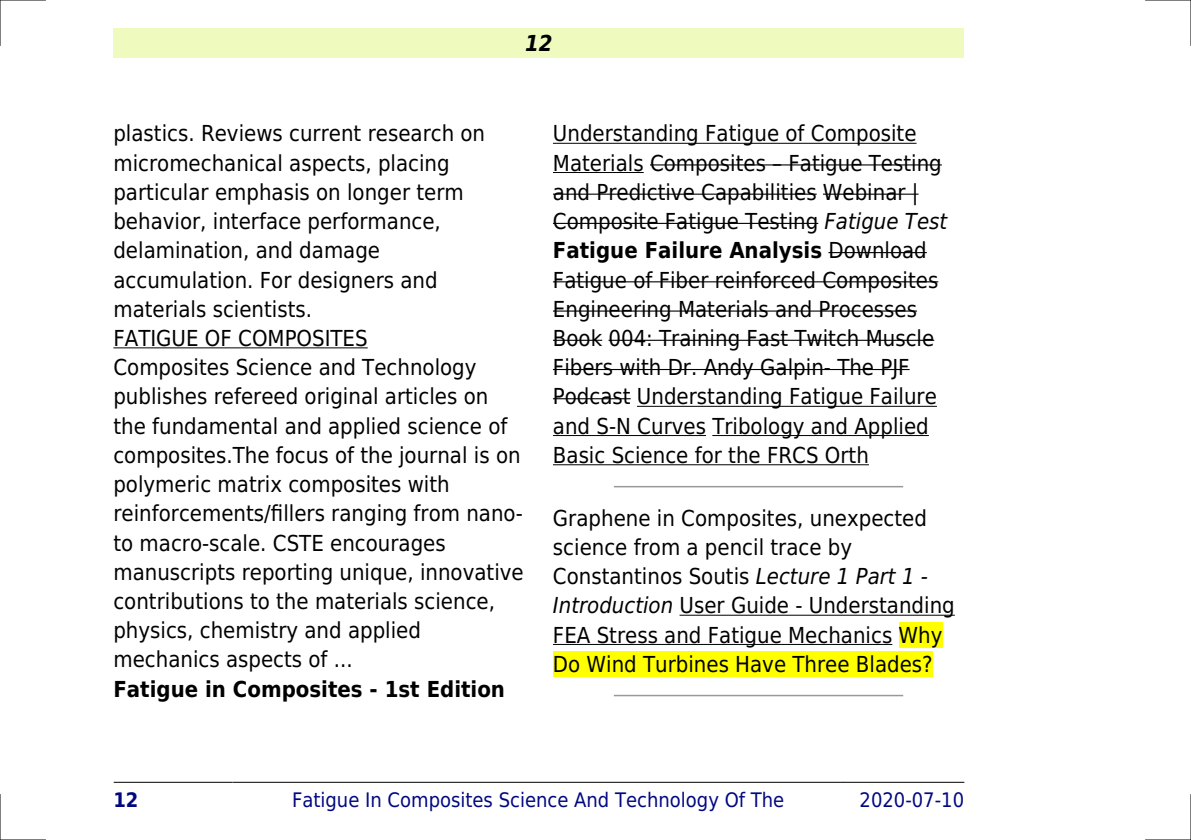
<style>
.page{position:relative;width:1191px;height:840px;background:#fff}
.page>*{position:absolute;margin:0;border:0;box-sizing:border-box;transform-origin:0 0}
.t1{font:22px/29.2px "DejaVu Sans Condensed";color:#000}
.t2{font:700 22px "DejaVu Sans Condensed";color:#000}
.t3{font:italic 700 22px "DejaVu Sans Condensed";color:#000}
.t4{font:20px "DejaVu Sans Condensed";color:#000880}
.t5{font:700 20px "DejaVu Sans Condensed";color:#000880}
.s1{font-style:italic}
.s2{font-weight:700}
</style>
<div class="page">
<div style="left:113px;top:28px;width:851px;height:30px;background:#effbbe"></div>
<hr style="left:114px;top:781px;width:119px;height:1px;background:#000">
<hr style="left:233px;top:781px;width:610px;height:1px;background:#000">
<hr style="left:844px;top:781px;width:120px;height:1px;background:#000">
<hr style="left:113px;top:347px;width:255px;height:1px;background:#000">
<hr style="left:553px;top:143px;width:363px;height:1px;background:#000">
<hr style="left:553px;top:172px;width:90px;height:1px;background:#000">
<hr style="left:650px;top:164px;width:292px;height:1px;background:#000">
<hr style="left:553px;top:193px;width:263px;height:2px;background:#000">
<hr style="left:823px;top:193px;width:95px;height:2px;background:#000">
<hr style="left:553px;top:223px;width:265px;height:1px;background:#000">
<hr style="left:828px;top:252px;width:99px;height:1px;background:#000">
<hr style="left:553px;top:281px;width:385px;height:1px;background:#000">
<hr style="left:553px;top:310px;width:364px;height:1px;background:#000">
<hr style="left:553px;top:339px;width:49px;height:1px;background:#000">
<hr style="left:608px;top:339px;width:326px;height:1px;background:#000">
<hr style="left:553px;top:369px;width:356px;height:1px;background:#000">
<hr style="left:553px;top:398px;width:77px;height:1px;background:#000">
<hr style="left:637px;top:405px;width:300px;height:1px;background:#000">
<hr style="left:553px;top:435px;width:153px;height:1px;background:#000">
<hr style="left:712px;top:435px;width:217px;height:1px;background:#000">
<hr style="left:553px;top:464px;width:316px;height:1px;background:#000">
<hr style="left:614px;top:485px;width:288px;height:2px;background:#999">
<hr style="left:679px;top:614px;width:275px;height:1px;background:#000">
<hr style="left:553px;top:643px;width:339px;height:1px;background:#000">
<div style="left:898px;top:621px;width:44px;height:26px;background:#ff0"></div>
<div style="left:553px;top:651px;width:379px;height:25px;background:#ff0"></div>
<hr style="left:614px;top:694px;width:288px;height:2px;background:#999">
<hr style="left:0;top:0;width:45px;height:1px;background:#000">
<hr style="left:1145px;top:0;width:46px;height:1px;background:#000">
<hr style="left:0;top:839px;width:45px;height:1px;background:#000">
<hr style="left:1145px;top:839px;width:46px;height:1px;background:#000">
<hr style="left:0;top:0;width:1px;height:45px;background:#000">
<hr style="left:0;top:794px;width:1px;height:45px;background:#000">
<hr style="left:1190px;top:0;width:1px;height:45px;background:#000">
<hr style="left:1190px;top:794px;width:1px;height:45px;background:#000">
<p class="t3" style="left:525px;top:30px;width:29px">12</p>
<p class="t1" style="left:113px;top:119px;width:412px">plastics. Reviews current research on micromechanical aspects, placing particular emphasis on longer term behavior, interface performance, delamination, and damage accumulation. For designers and materials scientists.<br>FATIGUE OF COMPOSITES<br>Composites Science and Technology publishes refereed original articles on the fundamental and applied science of composites.The focus of the journal is on polymeric matrix composites with reinforcements/fillers ranging from nano&shy;to macro-scale. CSTE encourages manuscripts reporting unique, innovative contributions to the materials science, physics, chemistry and applied mechanics aspects of ...</p>
<p class="t2" style="left:113px;top:676px;width:393px">Fatigue in Composites - 1st Edition</p>
<p class="t1" style="left:553px;top:119px;width:396px">Understanding Fatigue of Composite Materials Composites Fatigue Testing and Predictive Capabilities Webinar | Composite Fatigue Testing <span class="s1">Fatigue Test </span><span class="s2">Fatigue Failure Analysis</span> Download Fatigue of Fiber reinforced Composites Engineering Materials and Processes Book 004: Training Fast Twitch Muscle Fibers with Dr. Andy Galpin- The PJF Podcast Understanding Fatigue Failure and S-N Curves Tribology and Applied Basic Science for the FRCS Orth</p>
<p class="t1" style="left:553px;top:503px;width:403px">Graphene in Composites, unexpected science from a pencil trace by Constantinos Soutis <span class="s1">Lecture 1 Part 1 - Introduction</span> User Guide - Understanding FEA Stress and Fatigue Mechanics Why Do Wind Turbines Have Three Blades?</p>
<p class="t5" style="left:113px;top:787px;width:27px">12</p>
<p class="t4" style="left:292px;top:787px;width:494px">Fatigue In Composites Science And Technology Of The</p>
<p class="t4" style="left:859px;top:787px;width:106px">2020-07-10</p>
</div>
